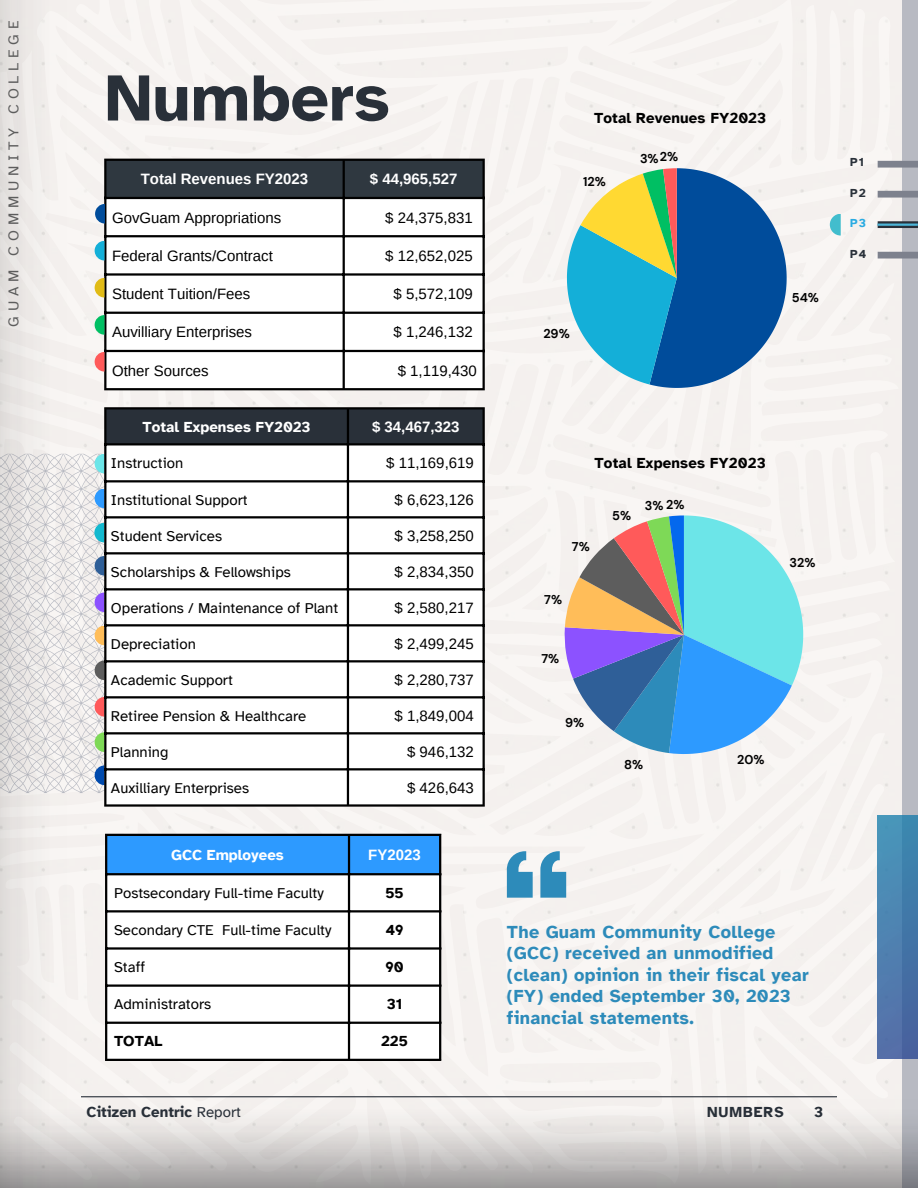
<style>
.page{position:relative;width:918px;height:1188px;background:#fff}
.page>*{position:absolute;margin:0;border:0;box-sizing:border-box;transform-origin:0 0}
.t1{font:700 67.5px "Atkinson Hyperlegible";color:#293039}
.t2{font:700 18px/21.3px "Atkinson Hyperlegible";letter-spacing:.02em;color:#2d8bba}
.t3{font:15px "Atkinson Hyperlegible";color:#000}
.t4{font:15px "Arimo";color:#000}
.t5{font:700 15px "Atkinson Hyperlegible";letter-spacing:.01em;color:#000}
.t6{font:700 15px "Arimo";color:#fff}
.t7{font:700 15px "Atkinson Hyperlegible";color:#fff}
.t8{font:700 15px "Atkinson Hyperlegible";color:#293039}
.t9{font:15px "Atkinson Hyperlegible";letter-spacing:.32em;color:#5d5d5d}
.t10{font:700 15px "Atkinson Hyperlegible";letter-spacing:.07em;color:#293039}
.t11{font:700 12.75px "DM Sans";color:#000}
.t12{font:700 12px "Atkinson Hyperlegible";color:#293039}
.t13{font:700 12px "Atkinson Hyperlegible";color:#29abe2}
.s1{font-weight:400}
</style>
<div class="page">
<div style="left:67px;top:0;width:834px;height:1100px;background:#f4f1ee"></div>
<svg style="left:67px;top:454px;width:37px;height:339px;fill:#f3f0ee"></svg>
<hr style="left:81px;top:1096px;width:756px;height:1px;background:#293039">
<div style="left:902px;top:0;width:16px;height:1188px;background:#b8bac2"></div>
<div style="left:878px;top:161px;width:40px;height:7px;background:#7d818d"></div>
<div style="left:878px;top:191px;width:40px;height:7px;background:#7d818d"></div>
<svg style="left:878px;top:221px;width:40px;height:7px"></svg>
<hr style="left:878px;top:224px;width:40px;height:2px;background:#4db5d8">
<div style="left:878px;top:252px;width:40px;height:7px;background:#7d818d"></div>
<svg style="left:830px;top:214px;width:11px;height:22px"></svg>
<div style="left:106px;top:161px;width:377px;height:36px;background:#2f3840"></div>
<svg style="left:106px;top:199px;width:377px;height:189px"></svg>
<hr style="left:104px;top:161px;width:2px;height:227px;background:#000">
<hr style="left:343px;top:161px;width:2px;height:227px;background:#000">
<hr style="left:483px;top:161px;width:2px;height:227px;background:#000">
<hr style="left:104px;top:159px;width:381px;height:2px;background:#000">
<hr style="left:104px;top:197px;width:381px;height:2px;background:#000">
<hr style="left:104px;top:235px;width:381px;height:2px;background:#000">
<hr style="left:104px;top:273px;width:381px;height:3px;background:#000">
<hr style="left:104px;top:312px;width:381px;height:2px;background:#000">
<hr style="left:104px;top:350px;width:381px;height:2px;background:#000">
<hr style="left:104px;top:388px;width:381px;height:2px;background:#000">
<svg style="left:95px;top:204px;width:10px;height:20px"></svg>
<svg style="left:95px;top:241px;width:9px;height:19px"></svg>
<svg style="left:95px;top:278px;width:9px;height:20px"></svg>
<svg style="left:95px;top:316px;width:9px;height:19px"></svg>
<svg style="left:95px;top:352px;width:9px;height:20px"></svg>
<svg style="left:95px;top:454px;width:9px;height:19px"></svg>
<svg style="left:95px;top:489px;width:9px;height:19px"></svg>
<svg style="left:94px;top:523px;width:10px;height:19px"></svg>
<svg style="left:95px;top:556px;width:9px;height:20px"></svg>
<svg style="left:95px;top:593px;width:9px;height:19px"></svg>
<svg style="left:95px;top:626px;width:9px;height:19px"></svg>
<img style="left:0;top:0;width:67px;height:1100px">
<svg style="left:95px;top:661px;width:9px;height:19px"></svg>
<svg style="left:95px;top:697px;width:9px;height:20px"></svg>
<svg style="left:95px;top:733px;width:9px;height:19px"></svg>
<svg style="left:95px;top:766px;width:9px;height:19px"></svg>
<svg style="left:567px;top:168px;width:220px;height:220px;background:#5697af"></svg>
<div style="left:106px;top:409px;width:377px;height:34px;background:#293039"></div>
<svg style="left:106px;top:445px;width:377px;height:359px"></svg>
<hr style="left:104px;top:409px;width:2px;height:395px;background:#000">
<hr style="left:347px;top:409px;width:2px;height:395px;background:#000">
<hr style="left:483px;top:409px;width:2px;height:395px;background:#000">
<hr style="left:104px;top:407px;width:381px;height:2px;background:#000">
<hr style="left:104px;top:443px;width:381px;height:2px;background:#000">
<hr style="left:104px;top:480px;width:381px;height:2px;background:#000">
<hr style="left:104px;top:516px;width:381px;height:2px;background:#000">
<hr style="left:104px;top:552px;width:381px;height:2px;background:#000">
<hr style="left:104px;top:588px;width:381px;height:2px;background:#000">
<hr style="left:104px;top:624px;width:381px;height:2px;background:#000">
<hr style="left:104px;top:660px;width:381px;height:2px;background:#000">
<hr style="left:104px;top:696px;width:381px;height:2px;background:#000">
<hr style="left:104px;top:732px;width:381px;height:2px;background:#000">
<hr style="left:104px;top:768px;width:381px;height:2px;background:#000">
<hr style="left:104px;top:804px;width:381px;height:3px;background:#000">
<svg style="left:564px;top:515px;width:239px;height:239px;background:#85b4ce"></svg>
<div style="left:107px;top:836px;width:332px;height:37px;background:#2d9aff"></div>
<svg style="left:107px;top:875px;width:332px;height:184px"></svg>
<hr style="left:105px;top:836px;width:2px;height:223px;background:#000">
<hr style="left:348px;top:836px;width:2px;height:223px;background:#000">
<hr style="left:439px;top:836px;width:2px;height:223px;background:#000">
<hr style="left:105px;top:834px;width:336px;height:2px;background:#000">
<hr style="left:105px;top:873px;width:336px;height:2px;background:#000">
<hr style="left:105px;top:910px;width:336px;height:2px;background:#000">
<hr style="left:105px;top:947px;width:336px;height:3px;background:#000">
<hr style="left:105px;top:984px;width:336px;height:3px;background:#000">
<hr style="left:105px;top:1022px;width:336px;height:2px;background:#000">
<hr style="left:105px;top:1059px;width:336px;height:2px;background:#000">
<div style="left:878px;top:816px;width:40px;height:243px;background:linear-gradient(to bottom,#4291b6,#5067a3)"></div>
<svg style="left:507px;top:851px;width:59px;height:46px"></svg>
<p class="t9" style="left:4px;top:327px;width:307px;rotate:-90deg">GUAM COMMUNITY COLLEGE</p>
<h1 class="t1" style="left:105px;top:56px;width:287px">Numbers</h1>
<p class="t6" style="left:141px;top:171px;width:169px">Total Revenues FY2023</p>
<p class="t6" style="left:370px;top:171px;width:89px">$ 44,965,527</p>
<p class="t4" style="left:112px;top:209px;width:171px">GovGuam Appropriations</p>
<p class="t4" style="left:385px;top:209px;width:89px">$ 24,375,831</p>
<p class="t4" style="left:112px;top:247px;width:162px">Federal Grants/Contract</p>
<p class="t4" style="left:385px;top:247px;width:89px">$ 12,652,025</p>
<p class="t4" style="left:112px;top:286px;width:140px">Student Tuition/Fees</p>
<p class="t4" style="left:394px;top:286px;width:81px">$ 5,572,109</p>
<p class="t4" style="left:112px;top:324px;width:141px">Auvilliary Enterprises</p>
<p class="t4" style="left:394px;top:324px;width:81px">$ 1,246,132</p>
<p class="t4" style="left:112px;top:362px;width:98px">Other Sources</p>
<p class="t4" style="left:398px;top:362px;width:81px">$ 1,119,430</p>
<p class="t7" style="left:143px;top:418px;width:170px">Total Expenses FY2023</p>
<p class="t6" style="left:372px;top:418px;width:89px">$ 34,467,323</p>
<p class="t3" style="left:111px;top:454px;width:74px">Instruction</p>
<p class="t4" style="left:386px;top:454px;width:89px">$ 11,169,619</p>
<p class="t3" style="left:111px;top:491px;width:138px">Institutional Support</p>
<p class="t4" style="left:395px;top:491px;width:81px">$ 6,623,126</p>
<p class="t3" style="left:111px;top:527px;width:113px">Student Services</p>
<p class="t4" style="left:395px;top:527px;width:81px">$ 3,258,250</p>
<p class="t3" style="left:111px;top:563px;width:181px">Scholarships &amp; Fellowships</p>
<p class="t4" style="left:395px;top:563px;width:81px">$ 2,834,350</p>
<p class="t3" style="left:111px;top:599px;width:229px">Operations / Maintenance of Plant</p>
<p class="t4" style="left:395px;top:599px;width:81px">$ 2,580,217</p>
<p class="t3" style="left:111px;top:635px;width:86px">Depreciation</p>
<p class="t4" style="left:395px;top:635px;width:81px">$ 2,499,245</p>
<p class="t3" style="left:111px;top:671px;width:123px">Academic Support</p>
<p class="t4" style="left:395px;top:671px;width:81px">$ 2,280,737</p>
<p class="t3" style="left:111px;top:707px;width:197px">Retiree Pension &amp; Healthcare</p>
<p class="t4" style="left:395px;top:707px;width:81px">$ 1,849,004</p>
<p class="t3" style="left:111px;top:743px;width:59px">Planning</p>
<p class="t4" style="left:407px;top:743px;width:68px">$ 946,132</p>
<p class="t3" style="left:111px;top:779px;width:140px">Auxilliary Enterprises</p>
<p class="t4" style="left:407px;top:779px;width:68px">$ 426,643</p>
<p class="t7" style="left:171px;top:845px;width:114px">GCC Employees</p>
<p class="t6" style="left:368px;top:846px;width:54px">FY2023</p>
<p class="t3" style="left:114px;top:884px;width:211px">Postsecondary Full-time Faculty</p>
<p class="t5" style="left:385px;top:884px;width:20px">55</p>
<p class="t3" style="left:114px;top:921px;width:219px">Secondary CTE Full-time Faculty</p>
<p class="t5" style="left:386px;top:921px;width:19px">49</p>
<p class="t3" style="left:114px;top:958px;width:33px">Staff</p>
<p class="t5" style="left:385px;top:958px;width:20px">90</p>
<p class="t3" style="left:114px;top:995px;width:99px">Administrators</p>
<p class="t5" style="left:387px;top:995px;width:17px">31</p>
<p class="t5" style="left:114px;top:1032px;width:50px">TOTAL</p>
<p class="t5" style="left:381px;top:1032px;width:28px">225</p>
<p class="t5" style="left:594px;top:108px;width:174px">Total Revenues FY2023</p>
<p class="t11" style="left:583px;top:173px;width:24px">12%</p>
<p class="t11" style="left:640px;top:150px;width:40px">3%2%</p>
<p class="t11" style="left:543px;top:325px;width:28px">29%</p>
<p class="t11" style="left:792px;top:289px;width:29px">54%</p>
<p class="t5" style="left:595px;top:453px;width:173px">Total Expenses FY2023</p>
<p class="t11" style="left:572px;top:539px;width:19px">7%</p>
<p class="t11" style="left:544px;top:592px;width:19px">7%</p>
<p class="t11" style="left:541px;top:651px;width:19px">7%</p>
<p class="t11" style="left:565px;top:714px;width:21px">9%</p>
<p class="t11" style="left:612px;top:508px;width:20px">5%</p>
<p class="t11" style="left:645px;top:497px;width:41px">3% 2%</p>
<p class="t11" style="left:624px;top:756px;width:21px">8%</p>
<p class="t11" style="left:737px;top:751px;width:29px">20%</p>
<p class="t11" style="left:790px;top:554px;width:27px">32%</p>
<p class="t2" style="left:507px;top:921px;width:303px">The Guam Community College (GCC) received an unmodified (clean) opinion in their fiscal year (FY) ended September 30, 2023 financial statements.</p>
<p class="t8" style="left:86px;top:1103px;width:156px">Citizen Centric <span class="s1">Report</span></p>
<p class="t10" style="left:707px;top:1102px;width:78px">NUMBERS</p>
<p class="t8" style="left:814px;top:1102px;width:11px">3</p>
<p class="t12" style="left:850px;top:155px;width:15px">P1</p>
<p class="t12" style="left:850px;top:185px;width:17px">P2</p>
<p class="t13" style="left:850px;top:216px;width:17px">P3</p>
<p class="t12" style="left:850px;top:246px;width:18px">P4</p>
</div>
